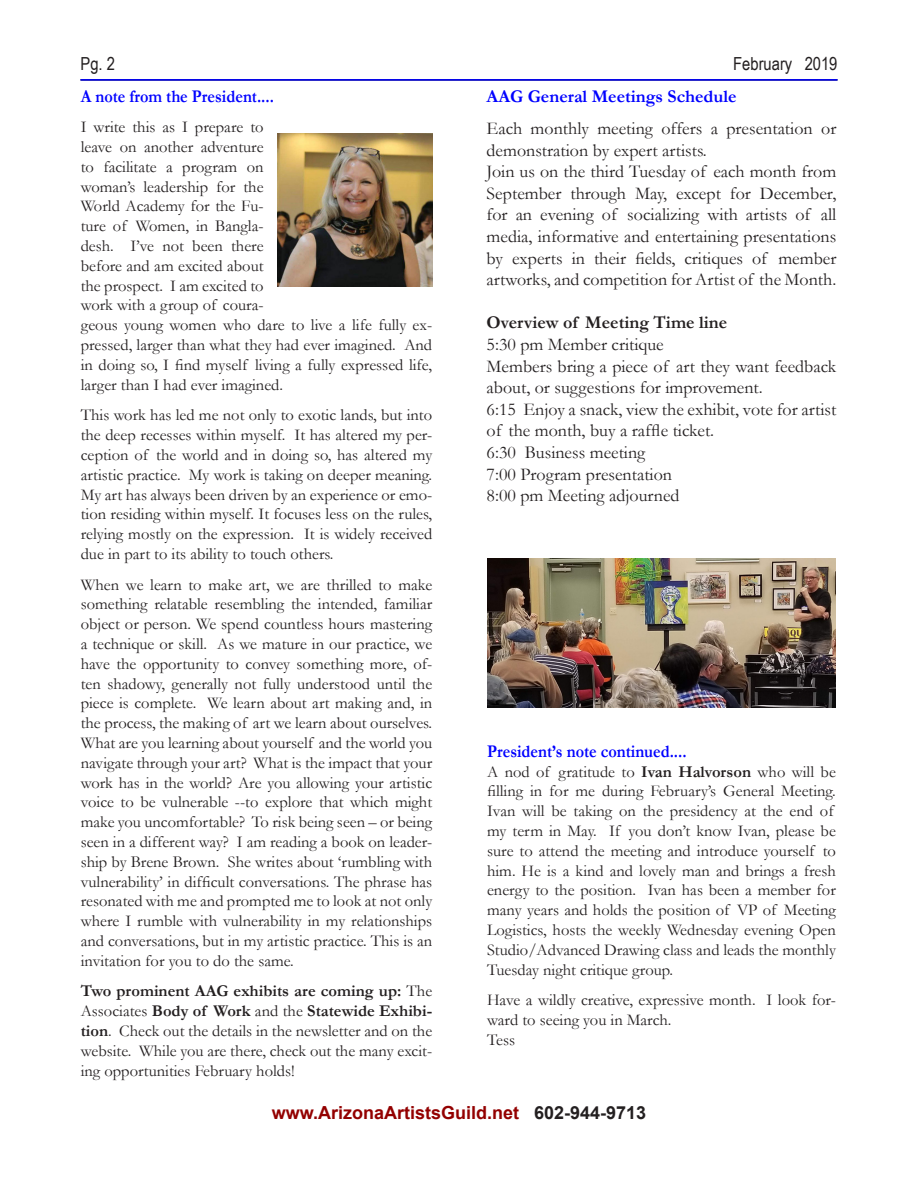
<style>
.page{position:relative;width:918px;height:1188px;background:#fff}
.page>*{position:absolute;margin:0;border:0;box-sizing:border-box;transform-origin:0 0}
.t1{font:18px/21.6px "Garamond";color:#231f20}
.t2{font:700 18px "Garamond";color:#00f;scale:.9 1}
.t3{font:700 18px "Arial";color:#930000}
.t4{font:700 18px "Garamond";color:#00f}
.t5{font:700 18px "Garamond";color:#231f20}
.t6{font:18px "Arial Narrow";color:#231f20}
.t7{font:16.5px/19.8px "Garamond";color:#231f20}
.s1{font-weight:700}
.s2{color:#231f20}
</style>
<div class="page">
<hr style="left:80px;top:79px;width:758px;height:2px;background:#00f">
<img style="left:487px;top:558px;width:349px;height:149px">
<img style="left:277px;top:133px;width:155px;height:154px">
<p class="t6" style="left:80px;top:50px;width:36px">Pg. 2</p>
<p class="t6" style="left:733px;top:50px;width:106px">February 2019</p>
<p class="t4" style="left:487px;top:84px;width:251px">AAG General Meetings Schedule</p>
<p class="t1" style="left:487px;top:117px;width:351px">Each monthly meeting offers a presentation or demonstration by expert artists.<br>Join us on the third Tuesday of each month from September through May, except for December, for an evening of socializing with artists of all media, informative and entertaining presentations by experts in their fields, critiques of member artworks, and competition for Artist of the Month.</p>
<p class="t5" style="left:487px;top:311px;width:242px">Overview of Meeting Time line</p>
<p class="t1" style="left:487px;top:333px;width:351px">5:30 pm Member critique<br>Members bring a piece of art they want feedback about, or suggestions for improvement.<br>6:15 Enjoy a snack, view the exhibit, vote for artist of the month, buy a raffle ticket.<br>6:30 Business meeting<br>7:00 Program presentation<br>8:00 pm Meeting adjourned</p>
<p class="t2" style="left:81px;top:84px;width:216px">A note from the President....</p>
<p class="t7" style="left:81px;top:117px;width:353px">I write this as I prepare to<br>leave on another adventure<br>to facilitate a program on<br>woman’s leadership for the<br>World Academy for the Fu-<br>ture of Women, in Bangla-<br>desh. I’ve not been there<br>before and am excited about<br>the prospect. I am excited to<br>work with a group of coura-<br>geous young women who dare to live a life fully ex&shy;pressed, larger than what they had ever imagined. And in doing so, I find myself living a fully expressed life, larger than I had ever imagined.</p>
<p class="t7" style="left:81px;top:405px;width:353px;text-align:justify">This work has led me not only to exotic lands, but into the deep recesses within myself. It has altered my per&shy;ception of the world and in doing so, has altered my artistic practice. My work is taking on deeper meaning.<br>My art has always been driven by an experience or emo&shy;tion residing within myself. It focuses less on the rules, relying mostly on the expression. It is widely received due in part to its ability to touch others.</p>
<p class="t7" style="left:81px;top:574px;width:353px;text-align:justify">When we learn to make art, we are thrilled to make something relatable resembling the intended, familiar object or person. We spend countless hours mastering a technique or skill. As we mature in our practice, we have the opportunity to convey something more, of&shy;ten shadowy, generally not fully understood until the piece is complete. We learn about art making and, in the process, the making of art we learn about ourselves.<br>What are you learning about yourself and the world you navigate through your art? What is the impact that your work has in the world? Are you allowing your artistic voice to be vulnerable --to explore that which might make you uncomfortable? To risk being seen – or being seen in a different way? I am reading a book on leader&shy;ship by Brene Brown. She writes about ‘rumbling with vulnerability’ in difficult conversations. The phrase has resonated with me and prompted me to look at not only where I rumble with vulnerability in my relationships and conversations, but in my artistic practice. This is an invitation for you to do the same.</p>
<p class="t7" style="left:81px;top:981px;width:353px;text-align:justify"><span class="s1">Two prominent AAG exhibits are coming up:</span> The Associates <span class="s1">Body of Work</span> and the <span class="s1">Statewide Exhibi&shy;tion</span>. Check out the details in the newsletter and on the website. While you are there, check out the many excit&shy;ing opportunities February holds!</p>
<p class="t2" style="left:487px;top:739px;width:223px">President’s note continued....</p>
<p class="t7" style="left:487px;top:761px;width:350px">A nod of gratitude to <span class="s1">Ivan Halvorson</span> who will be filling in for me during February’s General Meeting.<br>Ivan will be taking on the presidency at the end of my term in May. If you don’t know Ivan, please be sure to attend the meeting and introduce yourself to him. He is a kind and lovely man and brings a fresh energy to the position. Ivan has been a member for many years and holds the position of VP of Meeting Logistics, hosts the weekly Wednesday evening Open Studio/Advanced Drawing class and leads the monthly Tuesday night critique group.</p>
<p class="t7" style="left:487px;top:990px;width:350px">Have a wildly creative, expressive month. I look for&shy;ward to seeing you in March.<br>Tess</p>
<p class="t3" style="left:272px;top:1100px;width:376px">www.ArizonaArtistsGuild.net <span class="s2">602-944-9713</span></p>
</div>
